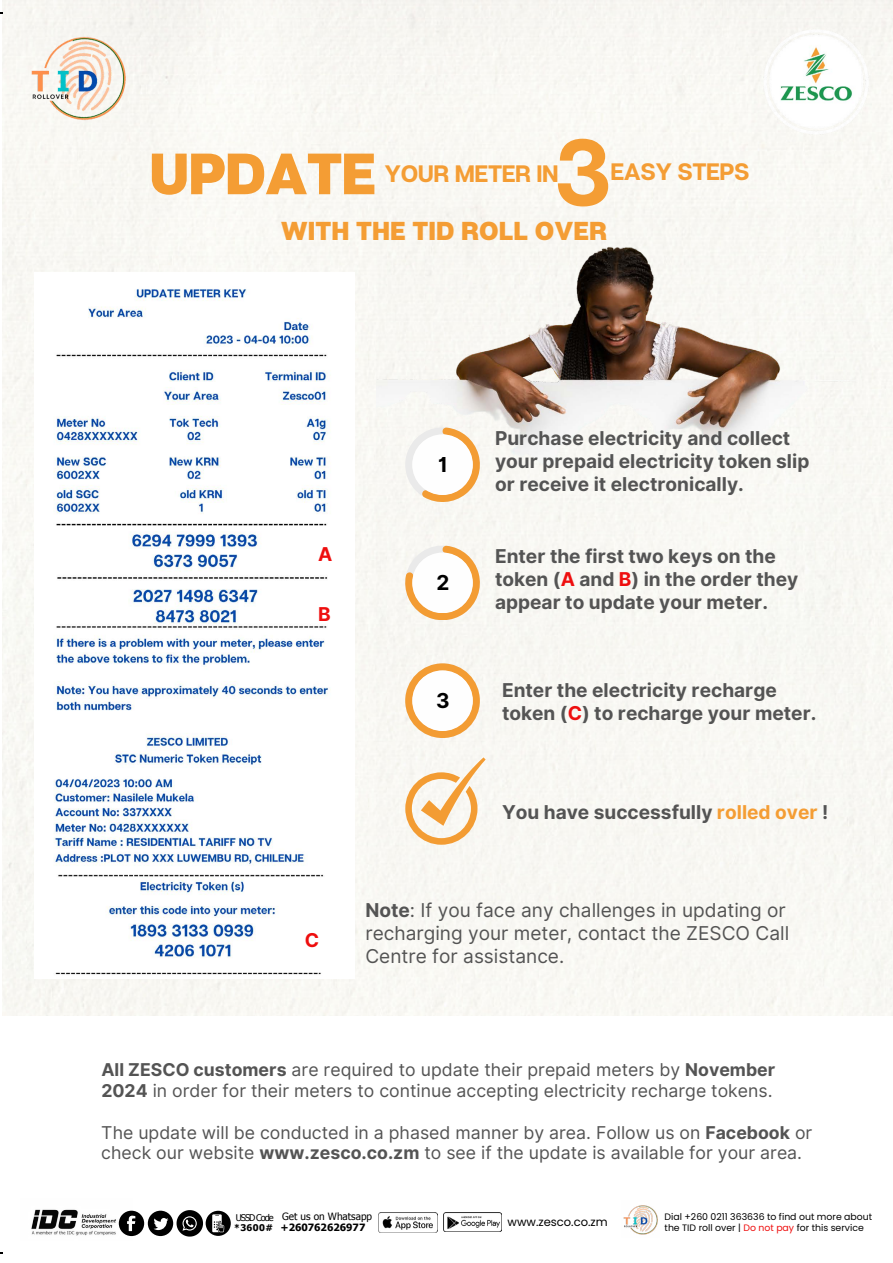
<style>
.page{position:relative;width:893px;height:1263px;background:#fff}
.page>*{position:absolute;margin:0;border:0;box-sizing:border-box;transform-origin:0 0}
.t1{font:700 94.05px "Articulat CF";color:#f49d34}
.t2{font:800 58.05px "Articulat CF";letter-spacing:-.02em;color:#f49d34}
.t3{font:800 25.95px "Articulat CF";color:#f49d34}
.t4{font:700 23.7px "Articulat CF";letter-spacing:-.02em;color:#f49d34}
.t5{font:700 20.55px "Inter";color:#000}
.t6{font:700 19.05px/22.6px "Inter";color:#545454}
.t7{font:19.05px/22.6px "Inter";color:#545454}
.t8{font:700 19.05px "Inter";color:#ee0e0e}
.t9{font:17.7px/21px "Inter";color:#545454}
.t10{font:11.55px "Poppins";color:#000}
.t11{font:10.05px "Tahoma";color:#000}
.t12{font:700 10.05px "Tahoma";color:#000}
.t13{font:9.3px/10.9px "Poppins";color:#000}
.t14{font:9.3px "Tahoma";letter-spacing:-.115em;color:#000}
.t15{font:700 9.3px "Tahoma";color:#000}
.s1{color:#ee0e0e}
.s2{color:#f49d34}
.s3{font-weight:700}
</style>
<div class="page">
<div style="left:2px;top:0;width:891px;height:1016px;background:#f9f8f4"></div>
<img style="left:35px;top:272px;width:320px;height:706px">
<img style="left:751px;top:23px;width:127px;height:127px">
<img style="left:377px;top:207px;width:488px;height:729px">
<img style="left:25px;top:23px;width:107px;height:107px">
<img style="left:31px;top:1209px;width:101px;height:28px">
<svg style="left:119px;top:1210px;width:84px;height:26px"></svg>
<img style="left:443px;top:1212px;width:59px;height:20px">
<img style="left:378px;top:1212px;width:60px;height:20px">
<div style="left:206px;top:1211px;width:25px;height:25px;background:#000;border-radius:13px"></div>
<svg style="left:212px;top:1214px;width:12px;height:18px"></svg>
<img style="left:623px;top:1205px;width:35px;height:30px">
<h2 class="t2" style="left:149px;top:138px;width:229px">UPDATE</h2>
<h1 class="t1" style="left:555px;top:115px;width:59px">3</h1>
<h3 class="t4" style="left:610px;top:157px;width:141px">EASY STEPS</h3>
<h3 class="t4" style="left:385px;top:159px;width:176px">YOUR METER IN</h3>
<h3 class="t3" style="left:281px;top:215px;width:328px">WITH THE TID ROLL OVER</h3>
<p class="t8" style="left:318px;top:540px;width:16px">A</p>
<p class="t8" style="left:318px;top:600px;width:14px">B</p>
<p class="t8" style="left:305px;top:926px;width:16px">C</p>
<p class="t5" style="left:438px;top:449px;width:11px">1</p>
<p class="t5" style="left:436px;top:568px;width:14px">2</p>
<p class="t5" style="left:436px;top:685px;width:15px">3</p>
<p class="t6" style="left:495px;top:427px;width:316px">Purchase electricity and collect your prepaid electricity token slip or receive it electronically.</p>
<p class="t6" style="left:495px;top:546px;width:305px">Enter the first two keys on the token (<span class="s1">A</span> and <span class="s1">B</span>) in the order they appear to update your meter.</p>
<p class="t6" style="left:502px;top:680px;width:316px">Enter the electricity recharge token (<span class="s1">C</span>) to recharge your meter.</p>
<p class="t6" style="left:502px;top:801px;width:328px">You have successfully <span class="s2">rolled over</span> !</p>
<p class="t7" style="left:365px;top:899px;width:425px"><span class="s3">Note</span>: If you face any challenges in updating or recharging your meter, contact the ZESCO Call<br>Centre for assistance.</p>
<p class="t9" style="left:101px;top:1059px;width:675px"><span class="s3">All ZESCO customers</span> are required to update their prepaid meters by <span class="s3">November<br>2024</span> in order for their meters to continue accepting electricity recharge tokens.</p>
<p class="t9" style="left:101px;top:1122px;width:712px">The update will be conducted in a phased manner by area. Follow us on <span class="s3">Facebook</span> or check our website <span class="s3">www.zesco.co.zm</span> to see if the update is available for your area.</p>
<p class="t14" style="left:236px;top:1211px;width:39px">USSD Code</p>
<p class="t15" style="left:234px;top:1221px;width:40px">*3600#</p>
<p class="t11" style="left:282px;top:1210px;width:92px">Get us on Whatsapp</p>
<p class="t12" style="left:280px;top:1220px;width:86px">+260762626977</p>
<p class="t10" style="left:508px;top:1215px;width:102px">www.zesco.co.zm</p>
<p class="t13" style="left:665px;top:1211px;width:209px">Dial +260 0211 363636 to find out more about the TID roll over | <span class="s1">Do not pay</span> for this service</p>
</div>
